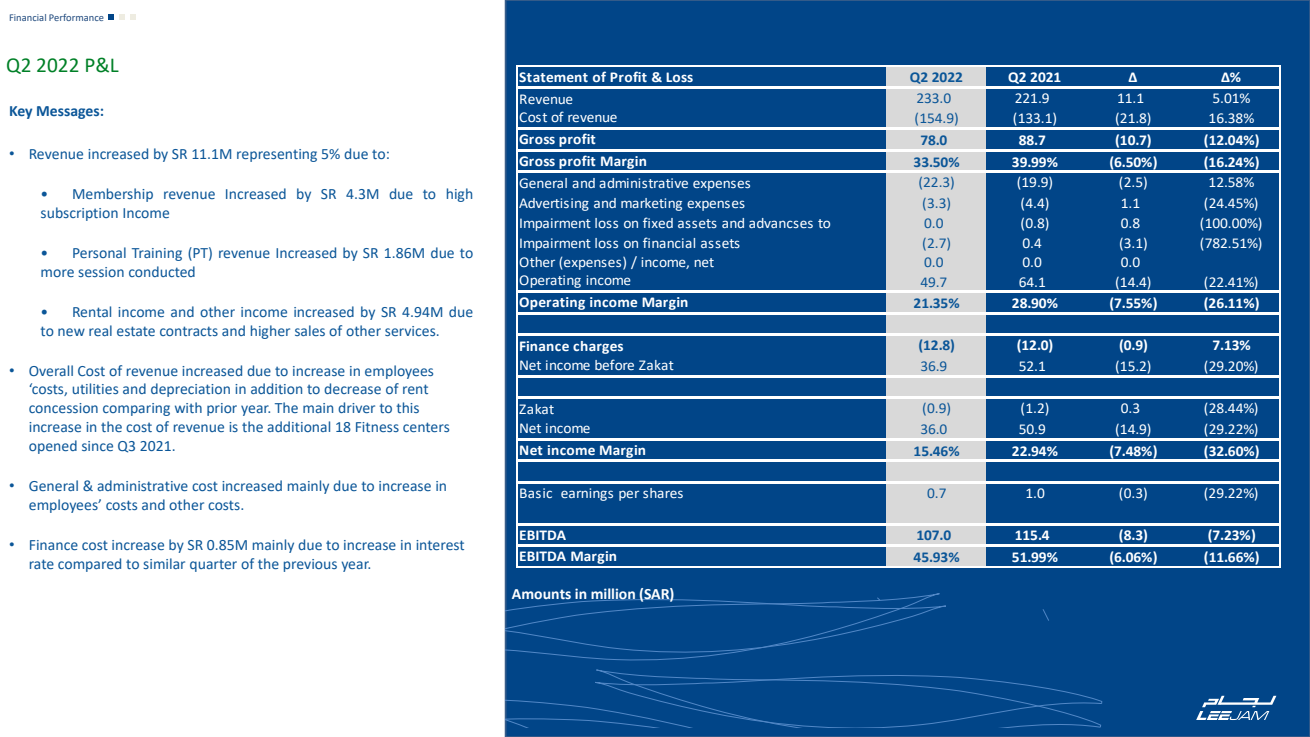
<style>
.page{position:relative;width:1310px;height:737px;background:#fff}
.page>*{position:absolute;margin:0;border:0;box-sizing:border-box;transform-origin:0 0}
.t1{font:21.35px "Calibri";color:#008027}
.t2{font:15.75px/18.9px "Calibri";color:#0b5698}
.t3{font:700 15.75px "Calibri";color:#fff}
.t4{font:700 15.75px "Calibri";color:#0b5698}
.t5{font:15.05px "Calibri";letter-spacing:-.005em;color:#fff}
.t6{font:700 15.05px "Calibri";letter-spacing:.005em;color:#fff}
.t7{font:15.05px "Calibri";letter-spacing:-.005em;color:#0b5698}
.t8{font:700 15.05px "Calibri";letter-spacing:-.005em;color:#0b5698}
.t9{font:15.05px "Calibri";letter-spacing:-.025em;color:#fff}
.t10{font:10.5px "Calibri";color:#1f497d}
.s1{font-family:"Arial"}
</style>
<div class="page">
<div style="left:505px;top:0;width:805px;height:737px;background:#014588"></div>
<svg style="left:1196px;top:696px;width:80px;height:24px"></svg>
<svg style="left:505px;top:593px;width:632px;height:134px;background:#04488a"></svg>
<svg style="left:108px;top:15px;width:17px;height:5px"></svg>
<svg style="left:131px;top:15px;width:5px;height:5px"></svg>
<div style="left:886px;top:66px;width:100px;height:502px;background:#d9d9d9"></div>
<hr style="left:516px;top:65px;width:2px;height:503px;background:#fff">
<hr style="left:1279px;top:67px;width:2px;height:501px;background:#fff">
<hr style="left:518px;top:65px;width:763px;height:2px;background:#fff">
<hr style="left:518px;top:86px;width:763px;height:2px;background:#fff">
<hr style="left:518px;top:127px;width:763px;height:3px;background:#fff">
<hr style="left:518px;top:149px;width:763px;height:3px;background:#fff">
<hr style="left:518px;top:170px;width:763px;height:3px;background:#fff">
<hr style="left:518px;top:290px;width:763px;height:3px;background:#fff">
<hr style="left:518px;top:312px;width:763px;height:2px;background:#fff">
<hr style="left:518px;top:333px;width:763px;height:3px;background:#fff">
<hr style="left:518px;top:375px;width:763px;height:2px;background:#fff">
<hr style="left:518px;top:396px;width:763px;height:3px;background:#fff">
<hr style="left:518px;top:438px;width:763px;height:3px;background:#fff">
<hr style="left:518px;top:459px;width:763px;height:3px;background:#fff">
<hr style="left:518px;top:481px;width:763px;height:3px;background:#fff">
<hr style="left:518px;top:522px;width:763px;height:3px;background:#fff">
<hr style="left:518px;top:544px;width:763px;height:3px;background:#fff">
<hr style="left:518px;top:566px;width:763px;height:2px;background:#fff">
<p class="t10" style="left:9px;top:10px;width:97px">Financial Performance</p>
<p class="t1" style="left:6px;top:50px;width:114px">Q2 2022 P&amp;L</p>
<p class="t4" style="left:9px;top:100px;width:97px">Key Messages:</p>
<p class="t2" style="left:9px;top:144px;width:382px"><span class="s1">•</span> Revenue increased by SR 11.1M representing 5% due to:</p>
<p class="t2" style="left:41px;top:184px;width:434px">• Membership revenue Increased by SR 4.3M due to high subscription Income</p>
<p class="t2" style="left:41px;top:243px;width:434px">• Personal Training (PT) revenue Increased by SR 1.86M due to more session conducted</p>
<p class="t2" style="left:41px;top:302px;width:434px">• Rental income and other income increased by SR 4.94M due to new real estate contracts and higher sales of other services.</p>
<p class="t2" style="left:29px;top:360px;width:422px;text-indent:-20px"><span class="s1">•</span> Overall Cost of revenue increased due to increase in employees ‘costs, utilities and depreciation in addition to decrease of rent concession comparing with prior year. The main driver to this increase in the cost of revenue is the additional 18 Fitness centers opened since Q3 2021.</p>
<p class="t2" style="left:29px;top:476px;width:420px;text-indent:-20px"><span class="s1">•</span> General &amp; administrative cost increased mainly due to increase in employees’ costs and other costs.</p>
<p class="t2" style="left:29px;top:535px;width:437px;text-indent:-20px"><span class="s1">•</span> Finance cost increase by SR 0.85M mainly due to increase in interest rate compared to similar quarter of the previous year.</p>
<p class="t6" style="left:519px;top:66px;width:175px">Statement of Profit &amp; Loss</p>
<p class="t8" style="left:910px;top:66px;width:55px">Q2 2022</p>
<p class="t6" style="left:1008px;top:66px;width:55px">Q2 2021</p>
<p class="t6" style="left:1128px;top:66px;width:10px">∆</p>
<p class="t6" style="left:1221px;top:66px;width:21px">∆%</p>
<p class="t5" style="left:519px;top:88px;width:55px">Revenue</p>
<p class="t7" style="left:916px;top:87px;width:36px">233.0</p>
<p class="t5" style="left:1015px;top:87px;width:36px">221.9</p>
<p class="t5" style="left:1117px;top:87px;width:29px">11.1</p>
<p class="t5" style="left:1212px;top:87px;width:40px">5.01%</p>
<p class="t5" style="left:519px;top:107px;width:100px">Cost of revenue</p>
<p class="t7" style="left:914px;top:108px;width:46px">(154.9)</p>
<p class="t5" style="left:1013px;top:108px;width:46px">(133.1)</p>
<p class="t5" style="left:1115px;top:108px;width:38px">(21.8)</p>
<p class="t5" style="left:1208px;top:108px;width:47px">16.38%</p>
<p class="t6" style="left:519px;top:128px;width:78px">Gross profit</p>
<p class="t8" style="left:920px;top:129px;width:29px">78.0</p>
<p class="t6" style="left:1019px;top:129px;width:29px">88.7</p>
<p class="t6" style="left:1115px;top:129px;width:38px">(10.7)</p>
<p class="t6" style="left:1204px;top:129px;width:57px">(12.04%)</p>
<p class="t6" style="left:519px;top:150px;width:129px">Gross profit Margin</p>
<p class="t8" style="left:913px;top:151px;width:47px">33.50%</p>
<p class="t6" style="left:1012px;top:151px;width:47px">39.99%</p>
<p class="t6" style="left:1109px;top:151px;width:50px">(6.50%)</p>
<p class="t6" style="left:1204px;top:151px;width:57px">(16.24%)</p>
<p class="t5" style="left:519px;top:173px;width:233px">General and administrative expenses</p>
<p class="t7" style="left:918px;top:172px;width:38px">(22.3)</p>
<p class="t5" style="left:1017px;top:172px;width:38px">(19.9)</p>
<p class="t5" style="left:1119px;top:172px;width:30px">(2.5)</p>
<p class="t5" style="left:1208px;top:172px;width:47px">12.58%</p>
<p class="t5" style="left:519px;top:193px;width:227px">Advertising and marketing expenses</p>
<p class="t7" style="left:922px;top:193px;width:30px">(3.3)</p>
<p class="t5" style="left:1020px;top:193px;width:30px">(4.4)</p>
<p class="t5" style="left:1121px;top:193px;width:21px">1.1</p>
<p class="t5" style="left:1204px;top:193px;width:56px">(24.45%)</p>
<p class="t5" style="left:519px;top:212px;width:313px">Impairment loss on fixed assets and advancses to</p>
<p class="t7" style="left:924px;top:212px;width:21px">0.0</p>
<p class="t5" style="left:1020px;top:212px;width:30px">(0.8)</p>
<p class="t5" style="left:1121px;top:212px;width:21px">0.8</p>
<p class="t5" style="left:1200px;top:212px;width:64px">(100.00%)</p>
<p class="t5" style="left:519px;top:232px;width:223px">Impairment loss on financial assets</p>
<p class="t7" style="left:922px;top:232px;width:30px">(2.7)</p>
<p class="t5" style="left:1022px;top:232px;width:21px">0.4</p>
<p class="t5" style="left:1119px;top:232px;width:30px">(3.1)</p>
<p class="t5" style="left:1200px;top:232px;width:64px">(782.51%)</p>
<p class="t5" style="left:519px;top:252px;width:197px">Other (expenses) / income, net</p>
<p class="t7" style="left:924px;top:252px;width:21px">0.0</p>
<p class="t5" style="left:1022px;top:252px;width:21px">0.0</p>
<p class="t5" style="left:1121px;top:252px;width:21px">0.0</p>
<p class="t9" style="left:519px;top:270px;width:113px">Operating income</p>
<p class="t7" style="left:920px;top:272px;width:29px">49.7</p>
<p class="t5" style="left:1019px;top:272px;width:29px">64.1</p>
<p class="t5" style="left:1115px;top:272px;width:38px">(14.4)</p>
<p class="t5" style="left:1204px;top:272px;width:56px">(22.41%)</p>
<p class="t6" style="left:519px;top:291px;width:171px">Operating income Margin</p>
<p class="t8" style="left:913px;top:292px;width:47px">21.35%</p>
<p class="t6" style="left:1012px;top:292px;width:47px">28.90%</p>
<p class="t6" style="left:1109px;top:292px;width:50px">(7.55%)</p>
<p class="t6" style="left:1204px;top:292px;width:57px">(26.11%)</p>
<p class="t6" style="left:519px;top:335px;width:106px">Finance charges</p>
<p class="t8" style="left:918px;top:335px;width:38px">(12.8)</p>
<p class="t6" style="left:1017px;top:335px;width:38px">(12.0)</p>
<p class="t6" style="left:1119px;top:335px;width:30px">(0.9)</p>
<p class="t6" style="left:1212px;top:335px;width:40px">7.13%</p>
<p class="t5" style="left:519px;top:354px;width:156px">Net income before Zakat</p>
<p class="t7" style="left:920px;top:355px;width:29px">36.9</p>
<p class="t5" style="left:1019px;top:355px;width:29px">52.1</p>
<p class="t5" style="left:1115px;top:355px;width:38px">(15.2)</p>
<p class="t5" style="left:1204px;top:355px;width:56px">(29.20%)</p>
<p class="t5" style="left:519px;top:399px;width:37px">Zakat</p>
<p class="t7" style="left:922px;top:398px;width:30px">(0.9)</p>
<p class="t5" style="left:1020px;top:398px;width:30px">(1.2)</p>
<p class="t5" style="left:1121px;top:398px;width:21px">0.3</p>
<p class="t5" style="left:1204px;top:398px;width:56px">(28.44%)</p>
<p class="t5" style="left:519px;top:418px;width:73px">Net income</p>
<p class="t7" style="left:920px;top:419px;width:29px">36.0</p>
<p class="t5" style="left:1019px;top:419px;width:29px">50.9</p>
<p class="t5" style="left:1115px;top:419px;width:38px">(14.9)</p>
<p class="t5" style="left:1204px;top:419px;width:56px">(29.22%)</p>
<p class="t6" style="left:519px;top:439px;width:128px">Net income Margin</p>
<p class="t8" style="left:913px;top:440px;width:47px">15.46%</p>
<p class="t6" style="left:1012px;top:440px;width:47px">22.94%</p>
<p class="t6" style="left:1109px;top:440px;width:50px">(7.48%)</p>
<p class="t6" style="left:1204px;top:440px;width:57px">(32.60%)</p>
<p class="t5" style="left:519px;top:483px;width:166px">Basic earnings per shares</p>
<p class="t7" style="left:927px;top:483px;width:21px">0.7</p>
<p class="t5" style="left:1025px;top:483px;width:21px">1.0</p>
<p class="t5" style="left:1119px;top:483px;width:30px">(0.3)</p>
<p class="t5" style="left:1204px;top:483px;width:56px">(29.22%)</p>
<p class="t6" style="left:519px;top:525px;width:48px">EBITDA</p>
<p class="t8" style="left:916px;top:525px;width:36px">107.0</p>
<p class="t6" style="left:1015px;top:525px;width:36px">115.4</p>
<p class="t6" style="left:1119px;top:525px;width:30px">(8.3)</p>
<p class="t6" style="left:1207px;top:525px;width:50px">(7.23%)</p>
<p class="t6" style="left:519px;top:545px;width:99px">EBITDA Margin</p>
<p class="t8" style="left:913px;top:546px;width:47px">45.93%</p>
<p class="t6" style="left:1012px;top:546px;width:47px">51.99%</p>
<p class="t6" style="left:1109px;top:546px;width:50px">(6.06%)</p>
<p class="t6" style="left:1204px;top:546px;width:57px">(11.66%)</p>
<p class="t3" style="left:512px;top:582px;width:164px">Amounts in million (SAR)</p>
</div>
